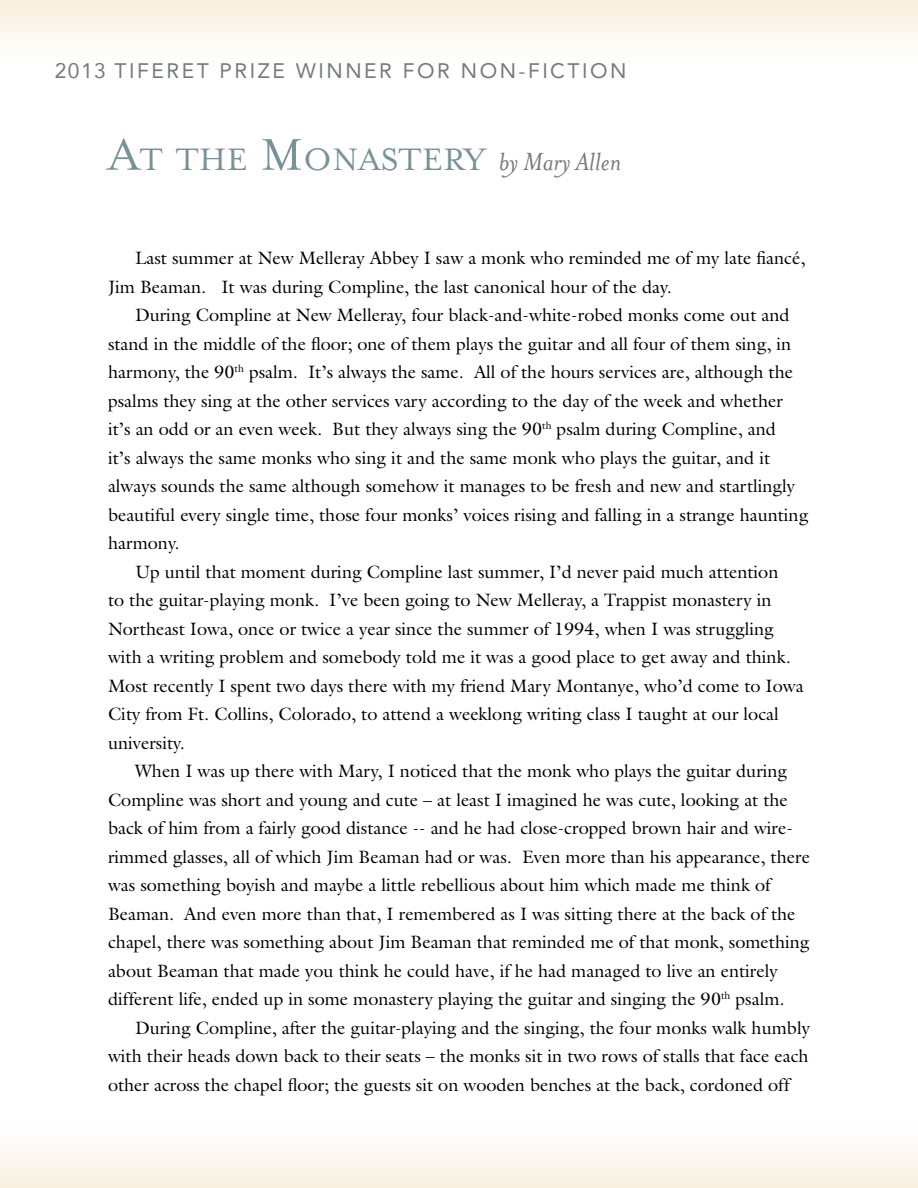
<style>
.page{position:relative;width:918px;height:1188px;background:#fff}
.page>*{position:absolute;margin:0;border:0;box-sizing:border-box;transform-origin:0 0}
.t1{font:35.7px "Mrs Eaves Roman";letter-spacing:.015em;color:#779298}
.t2{font:21px "Avenir";letter-spacing:.12em;color:#77787b}
.t3{font:18px/28.5px "Galliard";color:#000}
.s1{font-size:51px}
.s2{font-family:"Mrs Eaves";font-style:italic;font-size:28.5px;color:#77787b}
</style>
<div class="page">
<div style="left:0;top:0;width:918px;height:66px;background:linear-gradient(to bottom,#f8f0e0,#fff)"></div>
<div style="left:0;top:1122px;width:918px;height:66px;background:linear-gradient(to bottom,#fff,#f8f0e1)"></div>
<p class="t2" style="left:55px;top:57px;width:573px">2013 TIFERET PRIZE WINNER FOR NON-FICTION</p>
<h1 class="t1" style="left:108px;top:140px;width:515px"><span class="s1">A</span>T THE <span class="s1">M</span>ONASTERY <span class="s2">by Mary Allen</span></h1>
<p class="t3" style="left:108px;top:244px;width:699px;text-indent:27px">Last summer at New Melleray Abbey I saw a monk who reminded me of my late fiancé,<br>Jim Beaman. It was during Compline, the last canonical hour of the day.</p>
<p class="t3" style="left:135px;top:301px;width:656px">During Compline at New Melleray, four black-and-white-robed monks come out and</p>
<p class="t3" style="left:108px;top:329px;width:685px">stand in the middle of the floor; one of them plays the guitar and all four of them sing, in</p>
<p class="t3" style="left:108px;top:358px;width:687px">harmony, the 90<sup>th</sup> psalm. It’s always the same. All of the hours services are, although the</p>
<p class="t3" style="left:108px;top:386px;width:676px">psalms they sing at the other services vary according to the day of the week and whether</p>
<p class="t3" style="left:108px;top:415px;width:669px">it’s an odd or an even week. But they always sing the 90<sup>th</sup> psalm during Compline, and</p>
<p class="t3" style="left:108px;top:443px;width:664px">it’s always the same monks who sing it and the same monk who plays the guitar, and it</p>
<p class="t3" style="left:108px;top:472px;width:689px">always sounds the same although somehow it manages to be fresh and new and startlingly</p>
<p class="t3" style="left:108px;top:500px;width:702px">beautiful every single time, those four monks’ voices rising and falling in a strange haunting</p>
<p class="t3" style="left:108px;top:529px;width:73px">harmony.</p>
<p class="t3" style="left:135px;top:557px;width:645px">Up until that moment during Compline last summer, I’d never paid much attention</p>
<p class="t3" style="left:108px;top:586px;width:665px">to the guitar-playing monk. I’ve been going to New Melleray, a Trappist monastery in</p>
<p class="t3" style="left:108px;top:614px;width:668px">Northeast Iowa, once or twice a year since the summer of 1994, when I was struggling</p>
<p class="t3" style="left:108px;top:643px;width:684px">with a writing problem and somebody told me it was a good place to get away and think.</p>
<p class="t3" style="left:108px;top:671px;width:697px">Most recently I spent two days there with my friend Mary Montanye, who’d come to Iowa</p>
<p class="t3" style="left:108px;top:700px;width:672px">City from Ft. Collins, Colorado, to attend a weeklong writing class I taught at our local</p>
<p class="t3" style="left:108px;top:728px;width:78px">university.</p>
<p class="t3" style="left:135px;top:757px;width:654px">When I was up there with Mary, I noticed that the monk who plays the guitar during</p>
<p class="t3" style="left:108px;top:785px;width:681px">Compline was short and young and cute – at least I imagined he was cute, looking at the</p>
<p class="t3" style="left:108px;top:814px;width:687px">back of him from a fairly good distance -- and he had close-cropped brown hair and wire-</p>
<p class="t3" style="left:108px;top:842px;width:703px">rimmed glasses, all of which Jim Beaman had or was. Even more than his appearance, there</p>
<p class="t3" style="left:108px;top:871px;width:664px">was something boyish and maybe a little rebellious about him which made me think of</p>
<p class="t3" style="left:108px;top:899px;width:689px">Beaman. And even more than that, I remembered as I was sitting there at the back of the</p>
<p class="t3" style="left:108px;top:928px;width:703px">chapel, there was something about Jim Beaman that reminded me of that monk, something</p>
<p class="t3" style="left:108px;top:956px;width:671px">about Beaman that made you think he could have, if he had managed to live an entirely</p>
<p class="t3" style="left:108px;top:985px;width:678px">different life, ended up in some monastery playing the guitar and singing the 90<sup>th</sup> psalm.</p>
<p class="t3" style="left:135px;top:1013px;width:676px">During Compline, after the guitar-playing and the singing, the four monks walk humbly</p>
<p class="t3" style="left:108px;top:1042px;width:702px">with their heads down back to their seats – the monks sit in two rows of stalls that face each</p>
<p class="t3" style="left:108px;top:1070px;width:683px">other across the chapel floor; the guests sit on wooden benches at the back, cordoned off</p>
</div>
